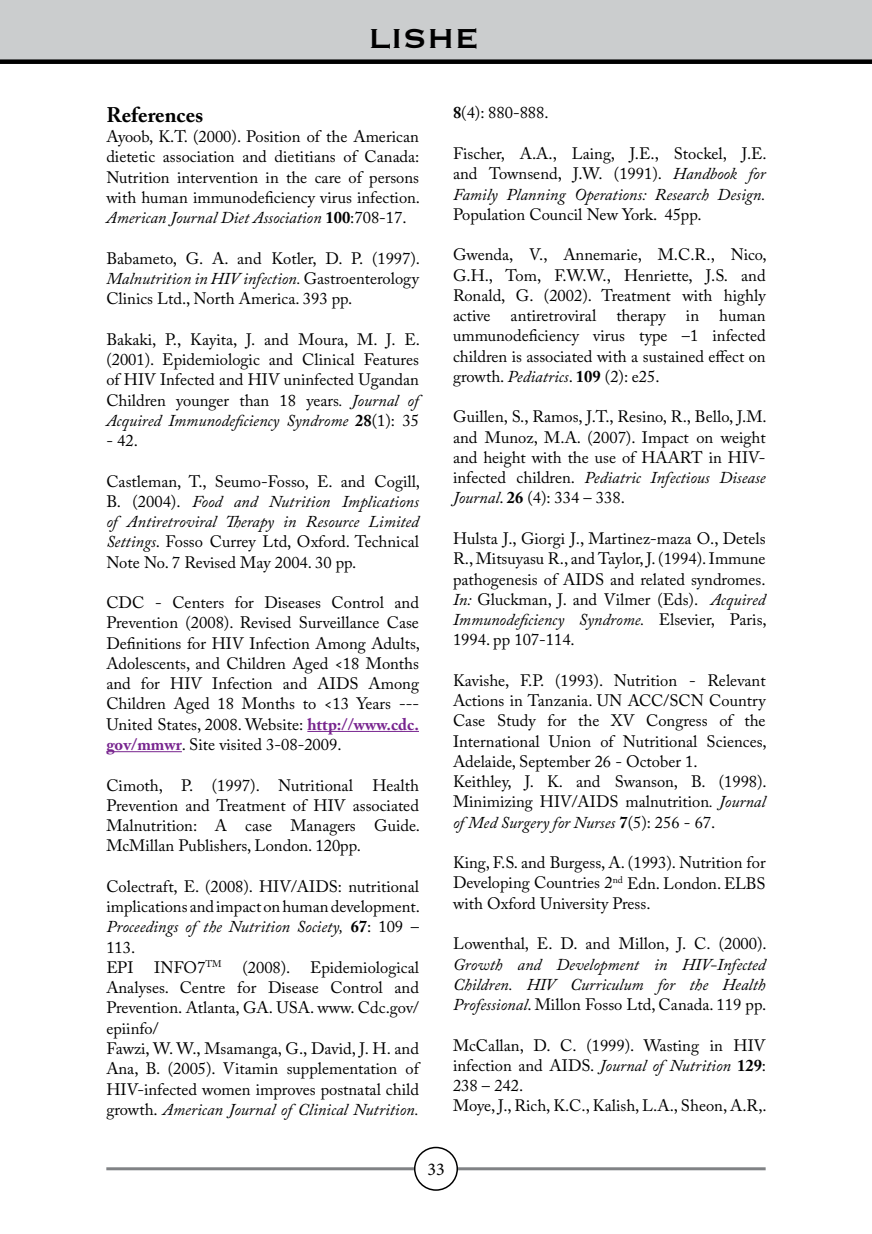
<style>
.page{position:relative;width:872px;height:1234px;background:#fff}
.page>*{position:absolute;margin:0;border:0;box-sizing:border-box;transform-origin:0 0}
.t1{font:36px "Copperplate";color:#000}
.t2{font:700 21px "Adobe Caslon Pro";color:#000}
.t3{font:18px "Minion Pro";color:#000}
.t4{font:16.5px/20.2px "Adobe Caslon Pro";color:#000;text-align:justify}
.t5{font:italic 16.5px/20.2px "Adobe Caslon Pro";color:#000;text-align:justify}
.s1{font-style:italic}
.s2{font-weight:700}
.s3{font-weight:700;color:#78258f}
.s4{font-style:normal}
</style>
<div class="page">
<hr style="left:106px;top:1166px;width:659px;height:3px;background:#808285">
<div style="left:415px;top:1147px;width:42px;height:42px;background:#fff;border-radius:50%"></div>
<div style="left:414px;top:1146px;width:44px;height:44px;border:2px solid #000;border-radius:50%"></div>
<div style="left:0;top:0;width:872px;height:64px;background:#cbcdce"></div>
<div style="left:0;top:59px;width:872px;height:5px;background:#000"></div>
<hr style="left:307px;top:730px;width:112px;height:1px;background:#78258f">
<hr style="left:106px;top:751px;width:76px;height:1px;background:#78258f">
<h1 class="t1" style="left:369px;top:15px;width:112px">Lishe</h1>
<p class="t2" style="left:106px;top:102px;width:99px">References</p>
<p class="t4" style="left:106px;top:126px;width:315px">Ayoob, K.T. (2000). Position of the American dietetic association and dietitians of Canada:<br>Nutrition intervention in the care of persons with human immunodeficiency virus infection.<br><span class="s1">American Journal Diet Association</span> <span class="s2">100</span>:708-17.</p>
<p class="t4" style="left:106px;top:248px;width:315px">Babameto, G. A. and Kotler, D. P. (1997).<br><span class="s1">Malnutrition in HIV infection.</span> Gastroenterology Clinics Ltd., North America. 393 pp.</p>
<p class="t4" style="left:106px;top:329px;width:315px">Bakaki, P., Kayita, J. and Moura, M. J. E. (2001). Epidemiologic and Clinical Features of HIV Infected and HIV uninfected Ugandan Children younger than 18 years<span class="s1">. Journal of Acquired Immunodeficiency Syndrome</span> <span class="s2">28</span>(1): 35</p>
<p class="t4" style="left:106px;top:430px;width:33px">- 42.</p>
<p class="t4" style="left:106px;top:470px;width:315px">Castleman, T., Seumo-Fosso, E. and Cogill, B. (2004). <span class="s1">Food and Nutrition Implications of Antiretroviral Therapy in Resource Limited Settings</span>. Fosso Currey Ltd, Oxford. Technical Note No. 7 Revised May 2004. 30 pp.</p>
<p class="t4" style="left:106px;top:592px;width:315px">CDC - Centers for Diseases Control and Prevention (2008). Revised Surveillance Case Definitions for HIV Infection Among Adults, Adolescents, and Children Aged &lt;18 Months and for HIV Infection and AIDS Among Children Aged 18 Months to &lt;13 Years --- United States, 2008. Website: <span class="s3">http://www.cdc. gov/mmwr</span>. Site visited 3-08-2009.</p>
<p class="t4" style="left:106px;top:774px;width:315px">Cimoth, P. (1997). Nutritional Health Prevention and Treatment of HIV associated Malnutrition: A case Managers Guide.<br>McMillan Publishers, London. 120pp.</p>
<p class="t4" style="left:106px;top:875px;width:315px;text-align:left">Colectraft, E. (2008). HIV/AIDS: nutritional implications and impact on human development.<br><span class="s1">Proceedings of the Nutrition Society,</span> <span class="s2">67</span>: 109 –<br>113.<br>EPI</p>
<p class="t4" style="left:154px;top:956px;width:69px">INFO7<sup>TM</sup></p>
<p class="t4" style="left:106px;top:956px;width:314px;text-align:left;text-indent:136px">(2008). Epidemiological Analyses. Centre for Disease Control and Prevention. Atlanta, GA. USA. www. Cdc.gov/ epiinfo/<br>Fawzi, W. W., Msamanga, G., David, J. H. and Ana, B. (2005). Vitamin supplementation of HIV-infected women improves postnatal child growth. <span class="s1">American Journal of Clinical Nutrition.</span></p>
<p class="t4" style="left:453px;top:103px;width:97px"><span class="s2">8</span>(4): 880-888.</p>
<p class="t4" style="left:453px;top:143px;width:315px">Fischer, A.A., Laing, J.E., Stockel, J.E. and Townsend, J.W. (1991). <span class="s1">Handbook for Family Planning Operations: Research Design.</span></p>
<p class="t4" style="left:453px;top:204px;width:250px">Population Council New York. 45pp.</p>
<p class="t4" style="left:453px;top:244px;width:315px">Gwenda, V., Annemarie, M.C.R., Nico, G.H., Tom, F.W.W., Henriette, J.S. and Ronald, G. (2002). Treatment with highly active antiretroviral therapy in human ummunodeficiency virus type –1 infected children is associated with a sustained effect on growth. <span class="s1">Pediatrics</span>. <span class="s2">109</span> (2): e25.</p>
<p class="t4" style="left:453px;top:406px;width:315px">Guillen, S., Ramos, J.T., Resino, R., Bello, J.M. and Munoz, M.A. (2007). Impact on weight and height with the use of HAART in HIV&shy;infected children. <span class="s1">Pediatric Infectious Disease Journal</span>. <span class="s2">26</span> (4): 334 – 338.</p>
<p class="t4" style="left:453px;top:528px;width:315px">Hulsta J., Giorgi J., Martinez-maza O., Detels R., Mitsuyasu R., and Taylor, J. (1994). Immune pathogenesis of AIDS and related syndromes.<br><span class="s1">In:</span> Gluckman, J. and Vilmer (Eds). <span class="s1">Acquired Immunodeficiency Syndrome.</span> Elsevier, Paris, 1994. pp 107-114.</p>
<p class="t4" style="left:453px;top:670px;width:315px;text-align:left">Kavishe, F.P. (1993). Nutrition - Relevant Actions in Tanzania. UN ACC/SCN Country Case Study for the XV Congress of the International Union of Nutritional Sciences, Adelaide, September 26 - October 1.<br>Keithley, J. K. and Swanson, B. (1998).<br>Minimizing HIV/AIDS malnutrition<span class="s1">. Journal of Med Surgery for Nurses</span> <span class="s2">7</span>(5): 256 - 67.</p>
<p class="t4" style="left:453px;top:852px;width:314px">King, F.S. and Burgess, A. (1993). Nutrition for Developing Countries 2<sup>nd</sup> Edn. London. ELBS with Oxford University Press.</p>
<p class="t4" style="left:453px;top:933px;width:315px">Lowenthal, E. D. and Millon, J. C. (2000).</p>
<p class="t5" style="left:453px;top:953px;width:315px">Growth and Development in HIV-Infected Children. HIV Curriculum for the Health Professional<span class="s4">. Millon Fosso Ltd, Canada. 119 pp.</span></p>
<p class="t4" style="left:453px;top:1034px;width:315px;text-align:left">McCallan, D. C. (1999). Wasting in HIV infection and AIDS. <span class="s1">Journal of Nutrition</span> <span class="s2">129</span>:<br>238 – 242.<br>Moye, J., Rich, K.C., Kalish, L.A., Sheon, A.R,.</p>
<p class="t3" style="left:427px;top:1156px;width:19px">33</p>
</div>
